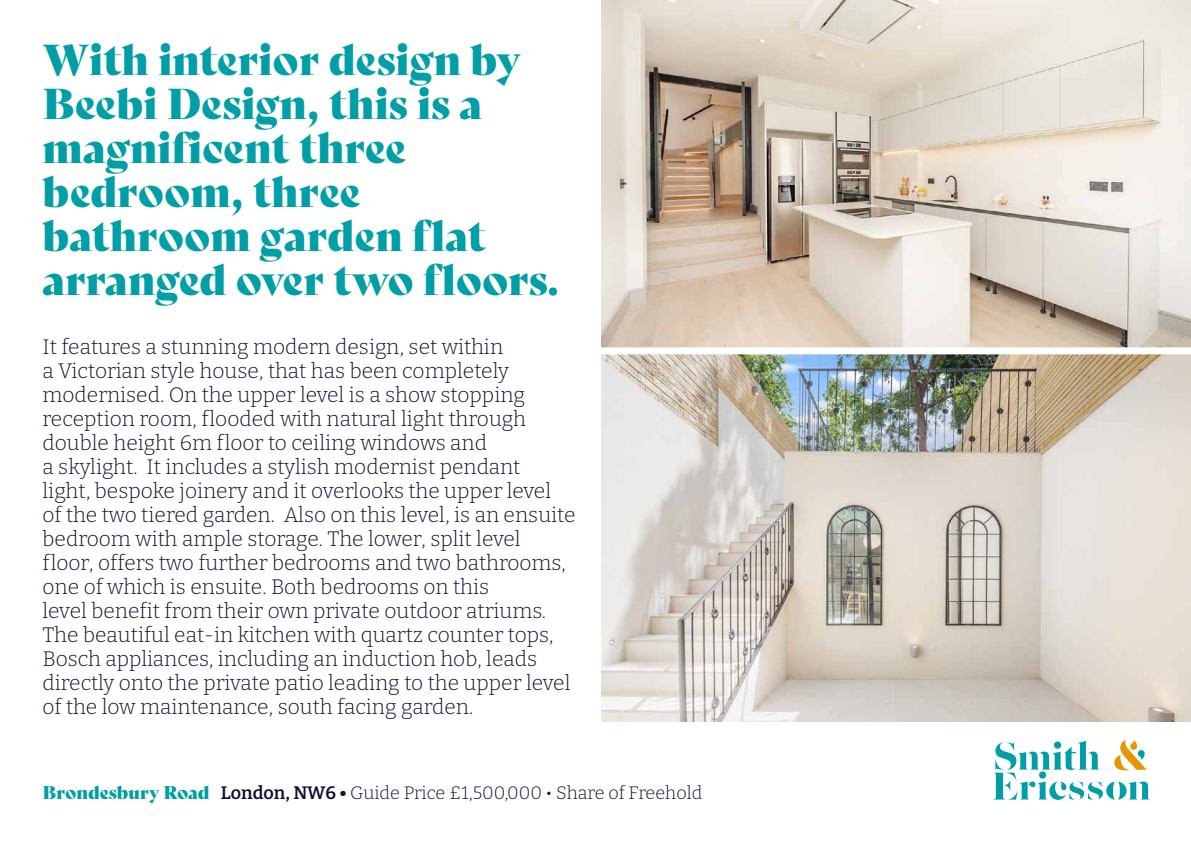
<style>
.page{position:relative;width:1191px;height:842px;background:#fff}
.page>*{position:absolute;margin:0;border:0;box-sizing:border-box;transform-origin:0 0}
.t1{font:42px/44px "Bely Display";color:#009ea7}
.t2{font:100 21px/24px "Bitter";color:#170b36}
.t3{font:100 18px "Bitter";color:#170b36}
.s1{font-family:"Bely Display";font-weight:400;color:#009ea7}
</style>
<div class="page">
<svg style="left:993px;top:740px;width:156px;height:60px"></svg>
<img style="left:601px;top:0;width:590px;height:721px">
<div style="left:595px;top:347px;width:596px;height:7px;background:#fff"></div>
<h1 class="t1" style="left:43px;top:35px;width:517px">With interior design by<br>Beebi Design, this is a magnificent three bedroom, three bathroom garden flat arranged over two floors.</h1>
<p class="t2" style="left:43px;top:334px;width:534px">It features a stunning modern design, set within<br>a Victorian style house, that has been completely modernised. On the upper level is a show stopping reception room, flooded with natural light through double height 6m floor to ceiling windows and<br>a skylight. It includes a stylish modernist pendant<br>light, bespoke joinery and it overlooks the upper level<br>of the two tiered garden. Also on this level, is an ensuite bedroom with ample storage. The lower, split level floor, offers two further bedrooms and two bathrooms, one of which is ensuite. Both bedrooms on this<br>level benefit from their own private outdoor atriums.<br>The beautiful eat-in kitchen with quartz counter tops, Bosch appliances, including an induction hob, leads directly onto the private patio leading to the upper level of the low maintenance, south facing garden.</p>
<p class="t3" style="left:43px;top:782px;width:661px"><span class="s1">Brondesbury Road</span> London, NW6 • Guide Price £1,500,000 • Share of Freehold</p>
</div>
